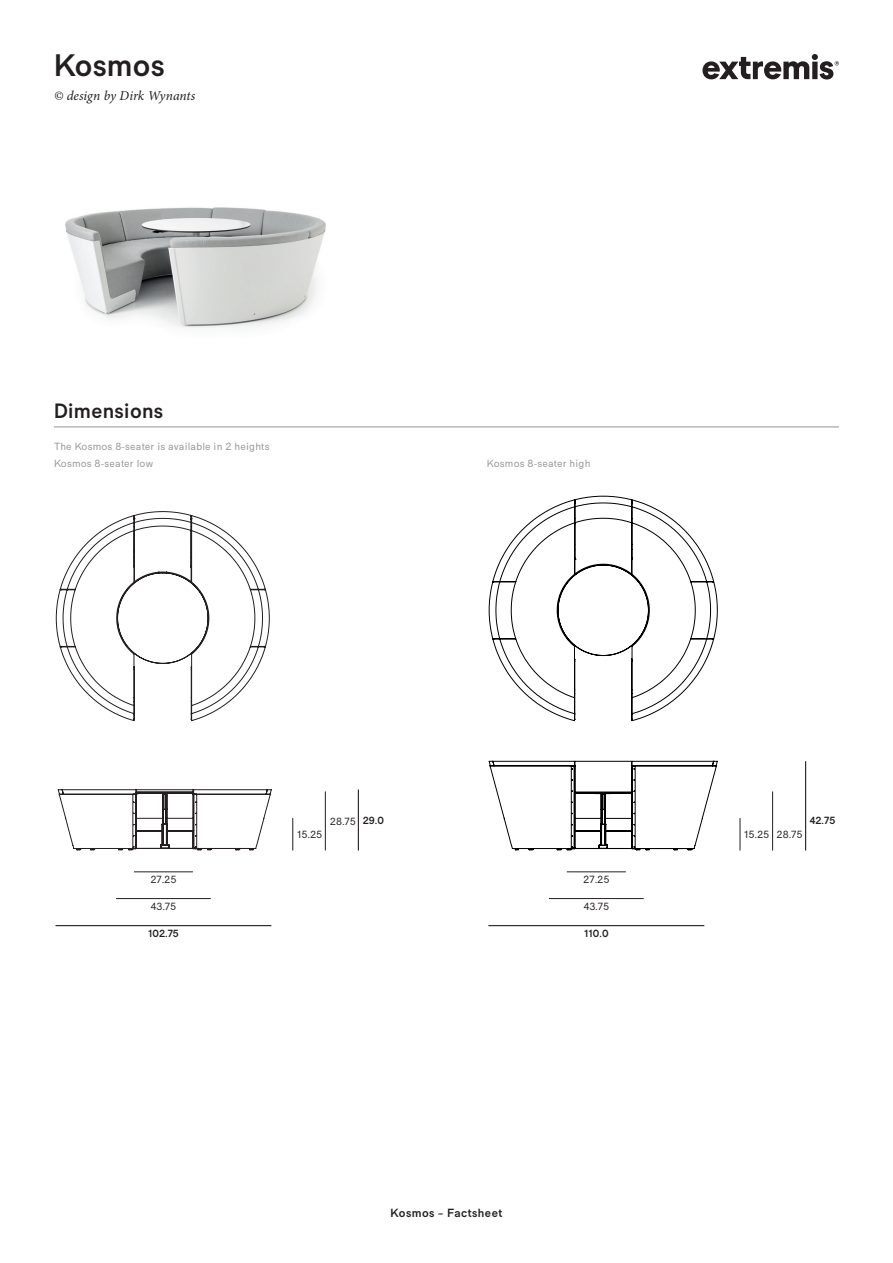
<style>
.page{position:relative;width:893px;height:1263px;background:#fff}
.page>*{position:absolute;margin:0;border:0;box-sizing:border-box;transform-origin:0 0}
.t1{font:500 31.5px "Extremis Compakt";letter-spacing:.01em;color:#231f20}
.t2{font:500 21px "Extremis Compakt";letter-spacing:.02em;color:#231f20}
.t3{font:italic 13.5px "Minion Pro";color:#231f20}
.t4{font:500 12px "Extremis Compakt";letter-spacing:.04em;color:#231f20}
.t5{font:10.5px/17.1px "Extremis Compakt";letter-spacing:.02em;color:#939598}
.t6{font:10.5px "Extremis Compakt";color:#231f20}
.t7{font:500 10.5px "Extremis Compakt";color:#231f20}
.s1{font-weight:500}
</style>
<div class="page">
<svg style="left:702px;top:54px;width:137px;height:26px"></svg>
<hr style="left:54px;top:427px;width:785px;height:1px;background:#939598">
<hr style="left:116px;top:898px;width:95px;height:1px;background:#231f20">
<hr style="left:549px;top:898px;width:95px;height:1px;background:#231f20">
<hr style="left:55px;top:925px;width:216px;height:1px;background:#231f20">
<hr style="left:488px;top:925px;width:216px;height:1px;background:#231f20">
<hr style="left:740px;top:818px;width:1px;height:32px;background:#231f20">
<hr style="left:134px;top:871px;width:59px;height:1px;background:#231f20">
<hr style="left:567px;top:871px;width:59px;height:1px;background:#231f20">
<img style="left:65px;top:207px;width:261px;height:121px">
<svg style="left:58px;top:789px;width:213px;height:61px"></svg>
<svg style="left:56px;top:511px;width:214px;height:210px"></svg>
<svg style="left:489px;top:761px;width:229px;height:89px"></svg>
<svg style="left:489px;top:496px;width:229px;height:225px"></svg>
<hr style="left:772px;top:791px;width:1px;height:59px;background:#231f20">
<hr style="left:805px;top:761px;width:1px;height:89px;background:#231f20">
<hr style="left:292px;top:818px;width:1px;height:32px;background:#231f20">
<hr style="left:325px;top:791px;width:1px;height:59px;background:#231f20">
<hr style="left:358px;top:790px;width:1px;height:60px;background:#231f20">
<h1 class="t1" style="left:54px;top:46px;width:112px">Kosmos</h1>
<p class="t3" style="left:54px;top:86px;width:143px">© design by Dirk Wynants</p>
<h2 class="t2" style="left:54px;top:398px;width:111px">Dimensions</h2>
<p class="t5" style="left:54px;top:437px;width:217px">The Kosmos 8-seater is available in 2 heights<br>Kosmos 8-seater low</p>
<p class="t5" style="left:487px;top:455px;width:105px">Kosmos 8-seater high</p>
<p class="t6" style="left:297px;top:828px;width:27px">15.25</p>
<p class="t6" style="left:330px;top:815px;width:56px">28.75 <span class="s1">29.0</span></p>
<p class="t6" style="left:150px;top:874px;width:28px">27.25</p>
<p class="t6" style="left:583px;top:874px;width:28px">27.25</p>
<p class="t6" style="left:151px;top:900px;width:27px">43.75</p>
<p class="t6" style="left:584px;top:900px;width:27px">43.75</p>
<p class="t7" style="left:148px;top:927px;width:32px">102.75</p>
<p class="t7" style="left:584px;top:927px;width:26px">110.0</p>
<p class="t4" style="left:391px;top:1206px;width:113px">Kosmos – Factsheet</p>
<p class="t6" style="left:744px;top:828px;width:27px">15.25</p>
<p class="t7" style="left:810px;top:814px;width:27px">42.75</p>
<p class="t6" style="left:776px;top:828px;width:27px">28.75</p>
</div>
